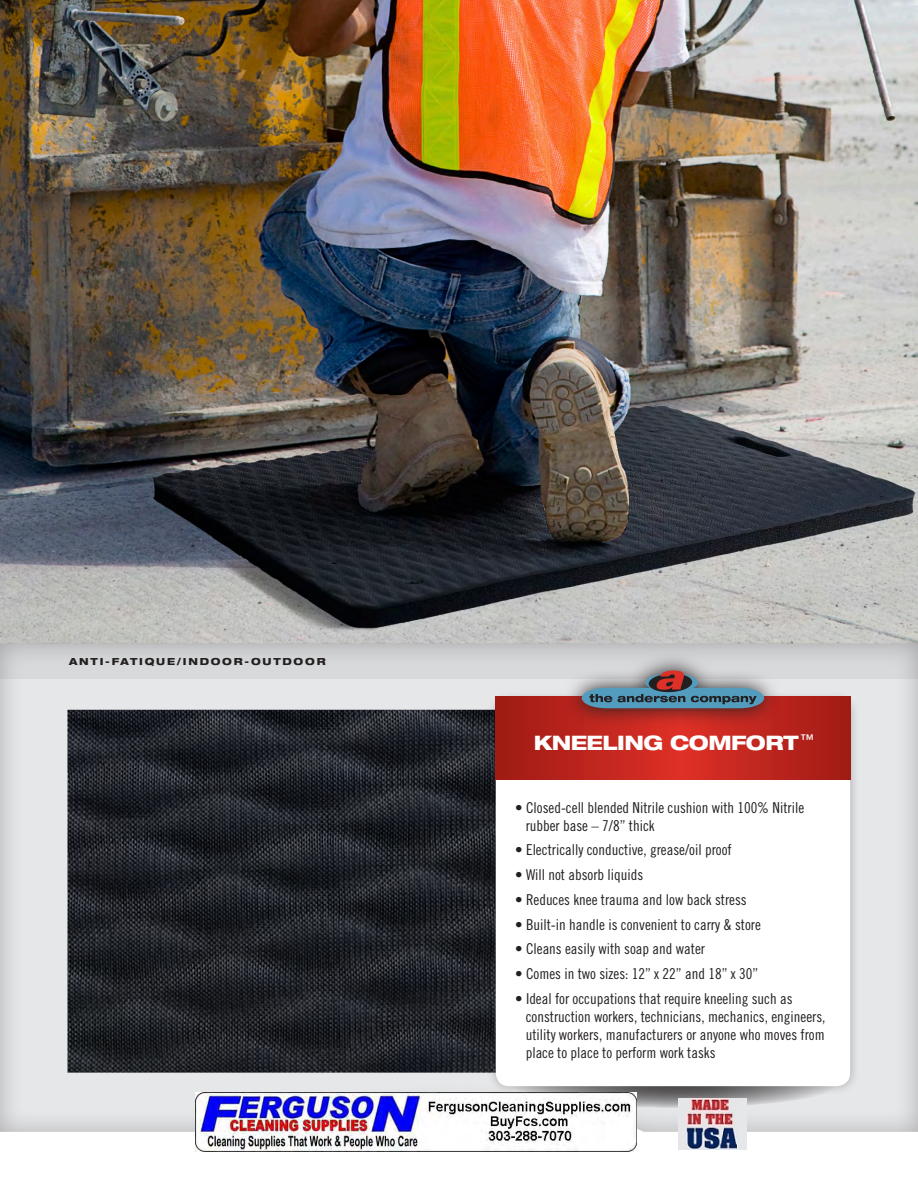
<style>
.page{position:relative;width:918px;height:1188px;background:#fff}
.page>*{position:absolute;margin:0;border:0;box-sizing:border-box;transform-origin:0 0}
.t1{font:800 expanded 19.95px "Helvetica Neue";letter-spacing:-.025em;color:#fff}
.t2{font:15px/18px "Trade Gothic Cond Eighteen";color:#231f20}
.t3{font:800 expanded 9.75px "Helvetica Neue";letter-spacing:.18em;color:#231f20}
</style>
<div class="page">
<img style="left:0;top:0;width:918px;height:642px">
<div style="left:0;top:642px;width:918px;height:490px;background:#231f20;opacity:.3"></div>
<img style="left:68px;top:710px;width:418px;height:363px">
<svg style="left:513px;top:1065px;width:321px;height:43px"></svg>
<div style="left:486px;top:691px;width:374px;height:405px;background:#231f20;opacity:.3"></div>
<div style="left:496px;top:701px;width:354px;height:385px;background:#fff;border-radius:14px"></div>
<svg style="left:496px;top:696px;width:354px;height:84px;background:#ba241c"></svg>
<svg style="left:564px;top:652px;width:217px;height:75px;background:#c0807e"></svg>
<svg style="left:582px;top:671px;width:182px;height:37px;background:#788c9a"></svg>
<img style="left:196px;top:1093px;width:441px;height:59px">
<img style="left:679px;top:1099px;width:67px;height:50px">
<p class="t3" style="left:69px;top:655px;width:258px">ANTI-FATIQUE/INDOOR-OUTDOOR</p>
<h1 class="t1" style="left:534px;top:730px;width:282px">KNEELING COMFORT <sup>™</sup></h1>
<p class="t2" style="left:526px;top:798px;width:280px;text-indent:-10px">• Closed-cell blended Nitrile cushion with 100% Nitrile rubber base – 7/8” thick</p>
<p class="t2" style="left:515px;top:841px;width:218px">• Electrically conductive, grease/oil proof</p>
<p class="t2" style="left:515px;top:866px;width:130px">• Will not absorb liquids</p>
<p class="t2" style="left:515px;top:890px;width:233px">• Reduces knee trauma and low back stress</p>
<p class="t2" style="left:515px;top:915px;width:247px">• Built-in handle is convenient to carry &amp; store</p>
<p class="t2" style="left:515px;top:940px;width:191px">• Cleans easily with soap and water</p>
<p class="t2" style="left:515px;top:965px;width:245px">• Comes in two sizes: 12” x 22” and 18” x 30”</p>
<p class="t2" style="left:526px;top:989px;width:301px;text-indent:-10px">• Ideal for occupations that require kneeling such as construction workers, technicians, mechanics, engineers, utility workers, manufacturers or anyone who moves from place to place to perform work tasks</p>
</div>
